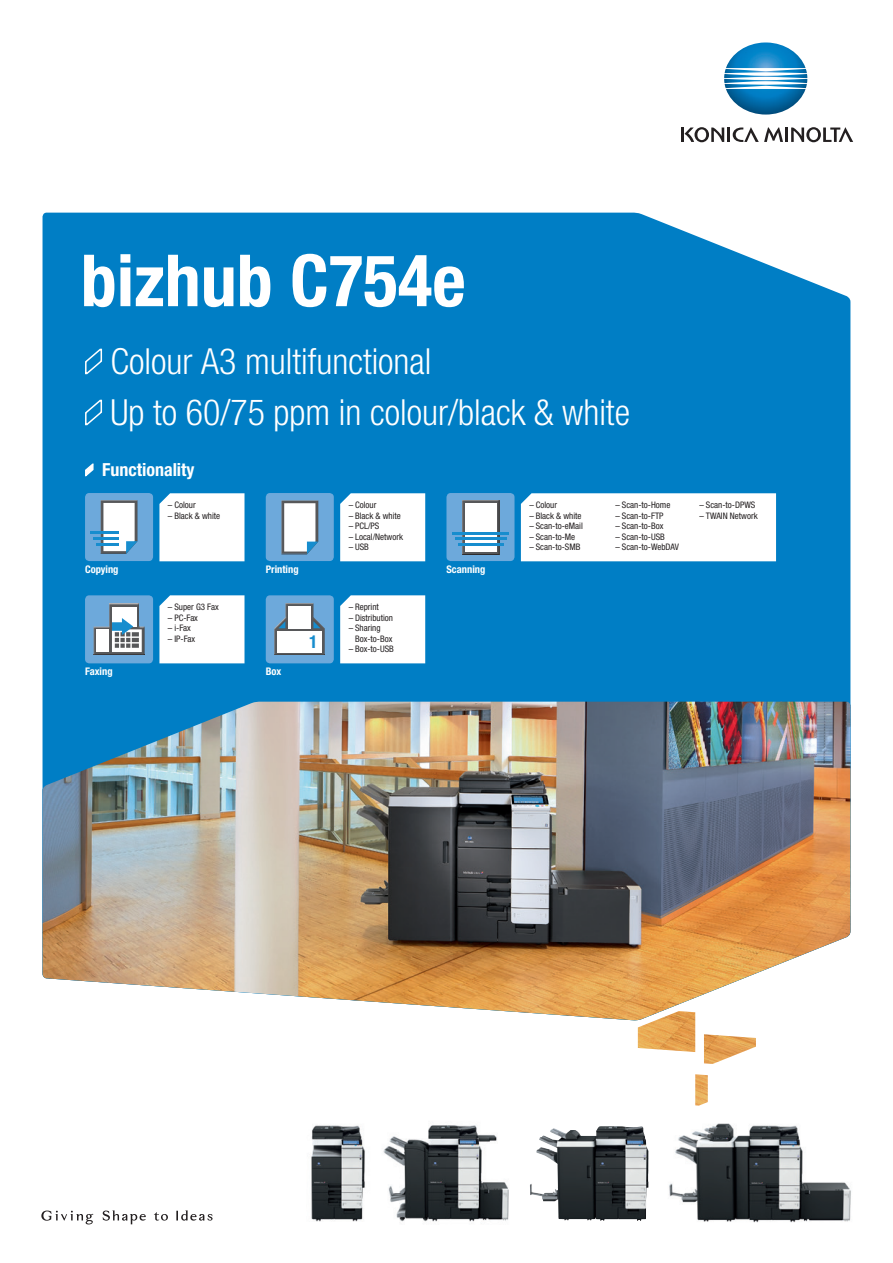
<style>
.page{position:relative;width:893px;height:1263px;background:#fff}
.page>*{position:absolute;margin:0;border:0;box-sizing:border-box;transform-origin:0 0}
.t1{font:700 condensed 72px "Helvetica Neue LTW1 G";color:#fff}
.t2{font:300 condensed 36px/51px "Helvetica Neue LTW1 G";color:#fff}
.t3{font:700 condensed 18px "Helvetica Neue LTW1 G";color:#fff}
.t4{font:700 condensed 17.85px "Helvetica Neue LTW1 G";color:#178dce}
.t5{font:700 condensed 10.5px "Helvetica Neue LTW1 G";color:#fff}
.t6{font:condensed 9px/10.5px "Helvetica Neue LTW1 G";color:#231f20}
</style>
<div class="page">
<div style="left:43px;top:213px;width:807px;height:489px;background:#007ec5"></div>
<svg style="left:85px;top:349px;width:17px;height:25px"></svg>
<svg style="left:85px;top:400px;width:17px;height:25px"></svg>
<img style="left:43px;top:702px;width:807px;height:318px">
<svg style="left:85px;top:463px;width:9px;height:13px"></svg>
<img style="left:724px;top:42px;width:83px;height:73px">
<hr style="left:785px;top:128px;width:3px;height:14px;background:#231f20">
<svg style="left:791px;top:127px;width:62px;height:15px"></svg>
<svg style="left:681px;top:127px;width:102px;height:15px"></svg>
<svg style="left:103px;top:1210px;width:43px;height:14px"></svg>
<svg style="left:176px;top:1210px;width:37px;height:10px"></svg>
<svg style="left:41px;top:1210px;width:52px;height:14px"></svg>
<svg style="left:154px;top:1212px;width:14px;height:9px"></svg>
<img style="left:638px;top:1011px;width:118px;height:95px">
<img style="left:669px;top:1123px;width:182px;height:100px">
<img style="left:383px;top:1125px;width:126px;height:97px">
<img style="left:536px;top:1127px;width:63px;height:67px">
<img style="left:311px;top:1125px;width:54px;height:97px">
<svg style="left:159px;top:493px;width:85px;height:68px"></svg>
<div style="left:266px;top:595px;width:68px;height:68px;background:#6da9db;border-radius:4px"></div>
<img style="left:274px;top:603px;width:51px;height:52px">
<svg style="left:278px;top:621px;width:7px;height:7px"></svg>
<svg style="left:313px;top:621px;width:7px;height:7px"></svg>
<div style="left:288px;top:606px;width:23px;height:22px;background:#fff"></div>
<div style="left:277px;top:631px;width:45px;height:21px;background:#fff"></div>
<div style="left:266px;top:493px;width:68px;height:68px;background:#6da9db;border-radius:4px"></div>
<div style="left:446px;top:493px;width:68px;height:68px;background:#6da9db;border-radius:4px"></div>
<img style="left:281px;top:500px;width:37px;height:3px">
<svg style="left:281px;top:503px;width:37px;height:52px;background:#d2dae0"></svg>
<div style="left:85px;top:595px;width:68px;height:68px;background:#6da9db;border-radius:4px"></div>
<img style="left:94px;top:604px;width:51px;height:51px">
<div style="left:112px;top:607px;width:24px;height:19px;background:#fff"></div>
<div style="left:96px;top:629px;width:13px;height:23px;background:#fff"></div>
<svg style="left:112px;top:618px;width:30px;height:34px"></svg>
<div style="left:85px;top:493px;width:68px;height:68px;background:#6da9db;border-radius:4px"></div>
<img style="left:101px;top:500px;width:36px;height:3px">
<svg style="left:101px;top:503px;width:37px;height:51px;background:#cfd9df"></svg>
<hr style="left:96px;top:543px;width:23px;height:2px;background:#178dce">
<hr style="left:94px;top:537px;width:25px;height:3px;background:#178dce">
<hr style="left:91px;top:531px;width:28px;height:3px;background:#178dce">
<img style="left:462px;top:500px;width:37px;height:55px">
<div style="left:465px;top:503px;width:31px;height:48px;background:#fff"></div>
<hr style="left:458px;top:543px;width:45px;height:3px;background:#178dce">
<hr style="left:455px;top:537px;width:51px;height:3px;background:#178dce">
<hr style="left:452px;top:532px;width:57px;height:2px;background:#178dce">
<svg style="left:340px;top:493px;width:85px;height:68px"></svg>
<svg style="left:340px;top:595px;width:85px;height:68px"></svg>
<svg style="left:159px;top:595px;width:85px;height:68px"></svg>
<svg style="left:521px;top:493px;width:255px;height:68px"></svg>
<h1 class="t1" style="left:81px;top:237px;width:386px">bizhub C754e</h1>
<h2 class="t2" style="left:111px;top:336px;width:521px">Colour A3 multifunctional<br>Up to 60/75 ppm in colour/black &amp; white</h2>
<h3 class="t3" style="left:102px;top:459px;width:94px">Functionality</h3>
<p class="t6" style="left:168px;top:500px;width:29px">– Colour</p>
<p class="t6" style="left:168px;top:510px;width:54px">– Black &amp; white</p>
<p class="t6" style="left:349px;top:500px;width:29px">– Colour</p>
<p class="t6" style="left:349px;top:510px;width:54px">– Black &amp; white</p>
<p class="t6" style="left:349px;top:521px;width:32px">– PCL/PS</p>
<p class="t6" style="left:349px;top:531px;width:56px">– Local/Network</p>
<p class="t6" style="left:349px;top:542px;width:22px">– USB</p>
<p class="t5" style="left:85px;top:563px;width:35px">Copying</p>
<p class="t5" style="left:446px;top:563px;width:40px">Scanning</p>
<p class="t5" style="left:266px;top:563px;width:34px">Printing</p>
<p class="t5" style="left:85px;top:665px;width:29px">Faxing</p>
<p class="t6" style="left:168px;top:602px;width:52px">– Super G3 Fax</p>
<p class="t6" style="left:168px;top:612px;width:32px">– PC-Fax</p>
<p class="t6" style="left:168px;top:623px;width:24px">– i-Fax</p>
<p class="t6" style="left:168px;top:633px;width:29px">– IP-Fax</p>
<p class="t5" style="left:266px;top:665px;width:17px">Box</p>
<h3 class="t4" style="left:309px;top:631px;width:10px">1</h3>
<p class="t6" style="left:349px;top:602px;width:32px">– Reprint</p>
<p class="t6" style="left:349px;top:612px;width:46px">– Distribution</p>
<p class="t6" style="left:355px;top:623px;width:39px;text-indent:-6px">– Sharing<br>Box-to-Box</p>
<p class="t6" style="left:349px;top:644px;width:47px">– Box-to-USB</p>
<p class="t6" style="left:529px;top:500px;width:29px">– Colour</p>
<p class="t6" style="left:529px;top:510px;width:54px">– Black &amp; white</p>
<p class="t6" style="left:529px;top:521px;width:55px">– Scan-to-eMail</p>
<p class="t6" style="left:529px;top:531px;width:47px">– Scan-to-Me</p>
<p class="t6" style="left:529px;top:542px;width:53px">– Scan-to-SMB</p>
<p class="t6" style="left:615px;top:500px;width:56px">– Scan-to-Home</p>
<p class="t6" style="left:615px;top:510px;width:50px">– Scan-to-FTP</p>
<p class="t6" style="left:615px;top:521px;width:49px">– Scan-to-Box</p>
<p class="t6" style="left:615px;top:531px;width:51px">– Scan-to-USB</p>
<p class="t6" style="left:615px;top:542px;width:65px">– Scan-to-WebDAV</p>
<p class="t6" style="left:699px;top:500px;width:57px">– Scan-to-DPWS</p>
<p class="t6" style="left:699px;top:510px;width:60px">– TWAIN Network</p>
</div>
